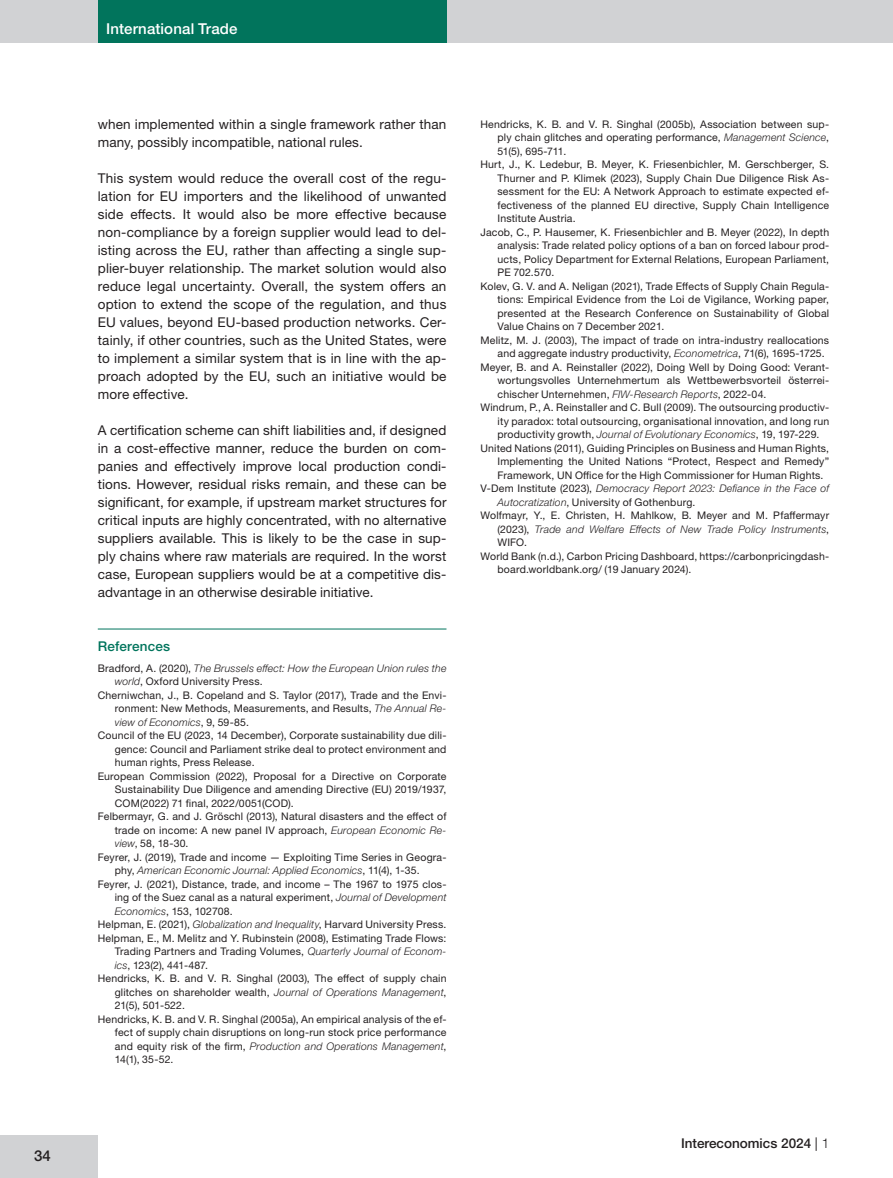
<style>
.page{position:relative;width:893px;height:1178px;background:#fff}
.page>*{position:absolute;margin:0;border:0;box-sizing:border-box;transform-origin:0 0}
.t1{font:500 15px "Helvetica Neue LTW1 G";letter-spacing:.01em;color:#fff}
.t2{font:500 15px "Helvetica Neue LTW1 G";color:#231f20}
.Fließtext{font:13.5px/18px "Helvetica Neue LTW1 G";letter-spacing:.01em;color:#231f20;text-align:justify}
.t3{font:500 13.5px "Helvetica Neue LTW1 G";color:#231f20}
.Quellenverzeichnis__Überschrift{font:500 13.5px "Helvetica Neue LTW1 G";letter-spacing:.015em;color:#01745c}
.Quellenverzeichnis__Quelle{font:10.5px/13.5px "Helvetica Neue LTW1 G";letter-spacing:.02em;color:#231f20;text-align:justify}
.Quellenverzeichnis__Quelle-2{font:italic 300 10.5px/13.5px "Helvetica Neue LTW1 G";letter-spacing:.02em;color:#231f20}
.s1{font-weight:400;font-style:normal}
.s2{font-weight:300;font-style:italic}
.s3{font-weight:400}
.s4{font-weight:300}
</style>
<div class="page">
<div style="left:0;top:0;width:893px;height:43px;background:#d1d2d4"></div>
<div style="left:98px;top:0;width:348px;height:43px;background:#01745c"></div>
<div style="left:0;top:1135px;width:98px;height:43px;background:#d1d2d4"></div>
<hr style="left:98px;top:629px;width:348px;height:1px;background:#01745c">
<h1 class="t2" style="left:34px;top:1147px;width:18px">34</h1>
<h1 class="t1" style="left:106px;top:20px;width:133px">International Trade</h1>
<p class="Fließtext" style="left:98px;top:115px;width:350px">when implemented within a single framework rather than many, possibly incompatible, national rules.</p>
<p class="Fließtext" style="left:98px;top:169px;width:350px">This system would reduce the overall cost of the regu&shy;lation for EU importers and the likelihood of unwanted side effects. It would also be more effective because non-compliance by a foreign supplier would lead to del&shy;isting across the EU, rather than affecting a single sup&shy;plier-buyer relationship. The market solution would also reduce legal uncertainty. Overall, the system offers an option to extend the scope of the regulation, and thus EU values, beyond EU-based production networks. Cer&shy;tainly, if other countries, such as the United States, were to implement a similar system that is in line with the ap&shy;proach adopted by the EU, such an initiative would be more effective.</p>
<p class="Fließtext" style="left:98px;top:421px;width:350px">A certification scheme can shift liabilities and, if designed in a cost-effective manner, reduce the burden on com&shy;panies and effectively improve local production condi&shy;tions. However, residual risks remain, and these can be significant, for example, if upstream market structures for critical inputs are highly concentrated, with no alternative suppliers available. This is likely to be the case in sup&shy;ply chains where raw materials are required. In the worst case, European suppliers would be at a competitive dis&shy;advantage in an otherwise desirable initiative.</p>
<p class="Quellenverzeichnis__Überschrift" style="left:98px;top:638px;width:74px">References</p>
<p class="Quellenverzeichnis__Quelle-2" style="left:115px;top:661px;width:333px;text-indent:-17px"><span class="s1">Bradford, A. (2020),</span> The Brussels effect: How the European Union rules the world<span class="s1">, Oxford University Press.</span></p>
<p class="Quellenverzeichnis__Quelle" style="left:115px;top:688px;width:333px;text-indent:-17px">Cherniwchan, J., B. Copeland and S. Taylor (2017), Trade and the Envi&shy;ronment: New Methods, Measurements, and Results, <span class="s2">The Annual Re&shy;view of Economics</span>, 9, 59-85.</p>
<p class="Quellenverzeichnis__Quelle" style="left:115px;top:728px;width:333px;text-indent:-17px">Council of the EU (2023, 14 December), Corporate sustainability due dili&shy;gence: Council and Parliament strike deal to protect environment and human rights, Press Release.</p>
<p class="Quellenverzeichnis__Quelle" style="left:115px;top:769px;width:333px;text-indent:-17px">European Commission (2022), Proposal for a Directive on Corporate Sustainability Due Diligence and amending Directive (EU) 2019/1937, COM(2022) 71 final, 2022/0051(COD).</p>
<p class="Quellenverzeichnis__Quelle" style="left:115px;top:809px;width:333px;text-indent:-17px">Felbermayr, G. and J. Gröschl (2013), Natural disasters and the effect of trade on income: A new panel IV approach, <span class="s2">European Economic Re&shy;view</span>, 58, 18-30.</p>
<p class="Quellenverzeichnis__Quelle" style="left:115px;top:850px;width:333px;text-indent:-17px">Feyrer, J. (2019), Trade and income — Exploiting Time Series in Geogra&shy;phy, <span class="s2">American Economic Journal: Applied Economics</span>, 11(4), 1-35.</p>
<p class="Quellenverzeichnis__Quelle" style="left:115px;top:877px;width:333px;text-indent:-17px">Feyrer, J. (2021), Distance, trade, and income – The 1967 to 1975 clos&shy;ing of the Suez canal as a natural experiment, <span class="s2">Journal of Development Economics</span>, 153, 102708.</p>
<p class="Quellenverzeichnis__Quelle" style="left:98px;top:917px;width:350px">Helpman, E. (2021), <span class="s2">Globalization and Inequality</span>, Harvard University Press.</p>
<p class="Quellenverzeichnis__Quelle" style="left:115px;top:931px;width:333px;text-indent:-17px">Helpman, E., M. Melitz and Y. Rubinstein (2008), Estimating Trade Flows:<br>Trading Partners and Trading Volumes, <span class="s2">Quarterly Journal of Econom&shy;ics</span>, 123(2), 441-487.</p>
<p class="Quellenverzeichnis__Quelle" style="left:115px;top:971px;width:333px;text-indent:-17px">Hendricks, K. B. and V. R. Singhal (2003), The effect of supply chain glitches on shareholder wealth, <span class="s2">Journal of Operations Management</span>, 21(5), 501-522.</p>
<p class="Quellenverzeichnis__Quelle" style="left:115px;top:1012px;width:333px;text-indent:-17px">Hendricks, K. B. and V. R. Singhal (2005a), An empirical analysis of the ef&shy;fect of supply chain disruptions on long‐run stock price performance and equity risk of the firm, <span class="s2">Production and Operations Management</span>, 14(1), 35-52.</p>
<p class="Quellenverzeichnis__Quelle" style="left:497px;top:117px;width:333px;text-indent:-17px">Hendricks, K. B. and V. R. Singhal (2005b), Association between sup&shy;ply chain glitches and operating performance, <span class="s2">Management Science</span>, 51(5), 695-711.</p>
<p class="Quellenverzeichnis__Quelle" style="left:497px;top:158px;width:333px;text-indent:-17px">Hurt, J., K. Ledebur, B. Meyer, K. Friesenbichler, M. Gerschberger, S.<br>Thurner and P. Klimek (2023), Supply Chain Due Diligence Risk As&shy;sessment for the EU: A Network Approach to estimate expected ef&shy;fectiveness of the planned EU directive, Supply Chain Intelligence Institute Austria.</p>
<p class="Quellenverzeichnis__Quelle" style="left:497px;top:225px;width:333px;text-indent:-17px">Jacob, C., P. Hausemer, K. Friesenbichler and B. Meyer (2022), In depth analysis: Trade related policy options of a ban on forced labour prod&shy;ucts, Policy Department for External Relations, European Parliament, PE 702.570.</p>
<p class="Quellenverzeichnis__Quelle" style="left:497px;top:279px;width:333px;text-indent:-17px">Kolev, G. V. and A. Neligan (2021), Trade Effects of Supply Chain Regula&shy;tions: Empirical Evidence from the Loi de Vigilance, Working paper, presented at the Research Conference on Sustainability of Global Value Chains on 7 December 2021.</p>
<p class="Quellenverzeichnis__Quelle" style="left:497px;top:333px;width:333px;text-indent:-17px">Melitz, M. J. (2003), The impact of trade on intra‐industry reallocations and aggregate industry productivity, <span class="s2">Econometrica</span>, 71(6), 1695-1725.</p>
<p class="Quellenverzeichnis__Quelle" style="left:497px;top:360px;width:333px;text-indent:-17px">Meyer, B. and A. Reinstaller (2022), Doing Well by Doing Good: Verant&shy;wortungsvolles Unternehmertum als Wettbewerbsvorteil österrei&shy;chischer Unternehmen, <span class="s2">FIW-Research Reports</span>, 2022-04.</p>
<p class="Quellenverzeichnis__Quelle" style="left:497px;top:401px;width:333px;text-indent:-17px">Windrum, P., A. Reinstaller and C. Bull (2009). The outsourcing productiv&shy;ity paradox: total outsourcing, organisational innovation, and long run productivity growth, <span class="s2">Journal of Evolutionary Economics</span>, 19, 197-229.</p>
<p class="Quellenverzeichnis__Quelle" style="left:497px;top:441px;width:333px;text-indent:-17px">United Nations (2011), Guiding Principles on Business and Human Rights, Implementing the United Nations “Protect, Respect and Remedy” Framework, UN Office for the High Commissioner for Human Rights.</p>
<p class="Quellenverzeichnis__Quelle-2" style="left:497px;top:482px;width:333px;text-indent:-17px"><span class="s1">V-Dem Institute (2023),</span> Democracy Report 2023: Defiance in the Face of<br>Autocratization<span class="s1">, University of Gothenburg.</span></p>
<p class="Quellenverzeichnis__Quelle" style="left:497px;top:509px;width:333px;text-indent:-17px">Wolfmayr, Y., E. Christen, H. Mahlkow, B. Meyer and M. Pfaffermayr (2023), <span class="s2">Trade and Welfare Effects of New Trade Policy Instruments</span>, WIFO.</p>
<p class="Quellenverzeichnis__Quelle" style="left:497px;top:549px;width:333px;text-indent:-17px">World Bank (n.d.), Carbon Pricing Dashboard, https://carbonpricingdash&shy;board.worldbank.org/ (19 January 2024).</p>
<p class="t3" style="left:681px;top:1135px;width:150px">Intereconomics 2024 <span class="s3">|</span> <span class="s4">1</span></p>
</div>
